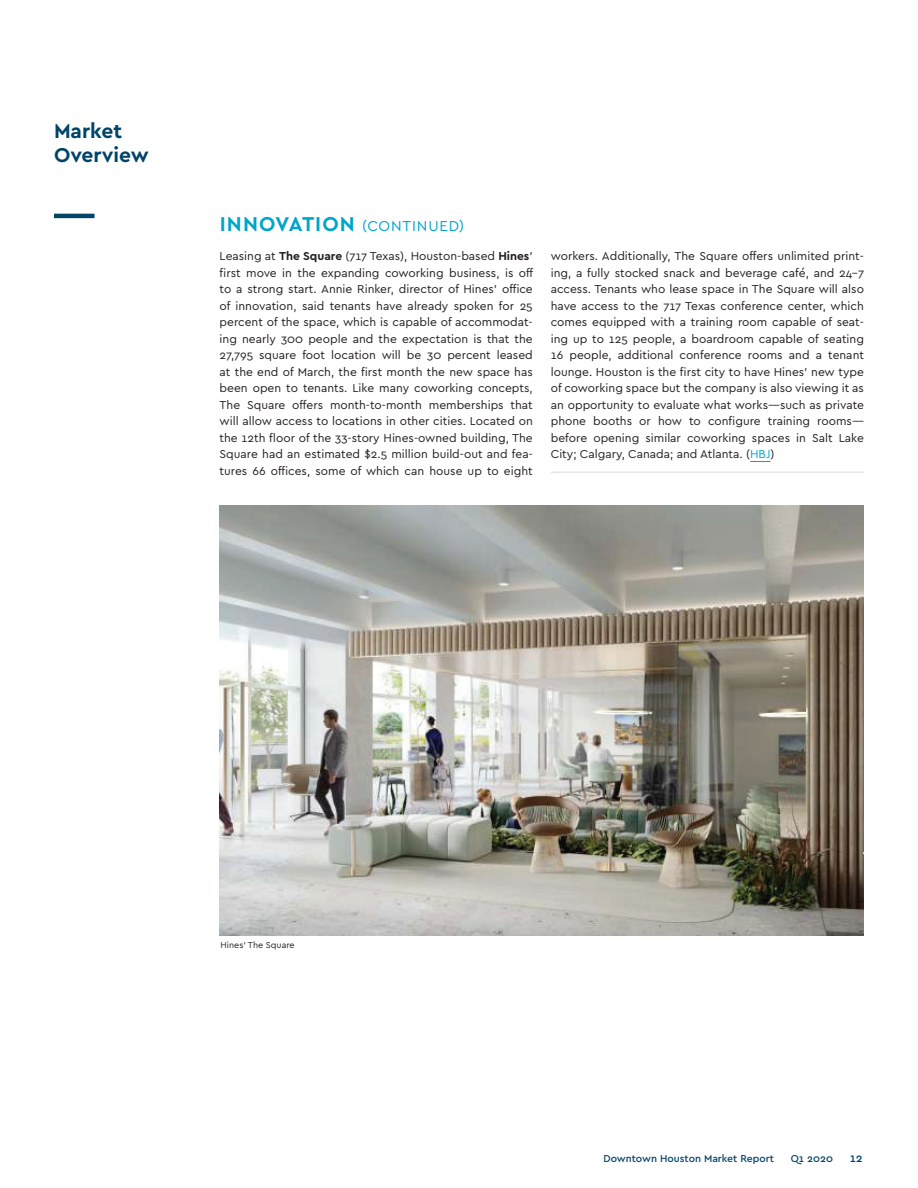
<style>
.page{position:relative;width:918px;height:1188px;background:#fff}
.page>*{position:absolute;margin:0;border:0;box-sizing:border-box;transform-origin:0 0}
.t1{font:700 21px/24px "Cera";color:#00446a}
.t2{font:700 21px "Cera";color:#00a5ca}
.t3{font:15px "Cera";letter-spacing:.055em;color:#00a5ca}
.t4{font:12px/16.5px "Cera";color:#231f20;text-align:justify}
.t5{font:500 12px "Cera";color:#00446a}
.t6{font:500 10.5px "Cera";color:#00446a}
.t7{font:9px "Cera";color:#231f20}
.s1{font-weight:700}
.s2{color:#00a5ca}
</style>
<div class="page">
<hr style="left:54px;top:214px;width:40px;height:4px;background:#00446a">
<hr style="left:551px;top:472px;width:313px;height:1px;background:#d1deea">
<svg style="left:750px;top:461px;width:20px;height:1px"></svg>
<img style="left:220px;top:506px;width:644px;height:429px">
<h1 class="t1" style="left:54px;top:118px;width:96px">Market<br>Overview</h1>
<h1 class="t2" style="left:220px;top:210px;width:15px">inno</h1>
<h1 class="t2" style="left:276px;top:210px;width:53px">vation</h1>
<p class="t3" style="left:362px;top:216px;width:104px">(continued)</p>
<p class="t4" style="left:220px;top:248px;width:315px">Leasing at <span class="s1">The Square</span> (717 Texas), Houston-based <span class="s1">Hines</span>’ first move in the expanding coworking business, is off to a strong start. Annie Rinker, director of Hines’ office of innovation, said tenants have already spoken for 25 percent of the space, which is capable of accommodat&shy;ing nearly 300 people and the expectation is that the 27,795 square foot location will be 30 percent leased at the end of March, the first month the new space has been open to tenants. Like many coworking concepts, The Square offers month-to-month memberships that will allow access to locations in other cities. Located on the 12th floor of the 33-story Hines-owned building, The Square had an estimated $2.5 million build-out and fea&shy;tures 66 offices, some of which can house up to eight</p>
<p class="t4" style="left:551px;top:248px;width:315px">workers. Additionally, The Square offers unlimited print&shy;ing, a fully stocked snack and beverage café, and 24-7 access. Tenants who lease space in The Square will also have access to the 717 Texas conference center, which comes equipped with a training room capable of seat&shy;ing up to 125 people, a boardroom capable of seating 16 people, additional conference rooms and a tenant lounge. Houston is the first city to have Hines’ new type of coworking space but the company is also viewing it as an opportunity to evaluate what works—such as private phone booths or how to configure training rooms— before opening similar coworking spaces in Salt Lake City; Calgary, Canada; and Atlanta. (<span class="s2">HBJ</span>)</p>
<p class="t7" style="left:221px;top:939px;width:76px">Hines’ The Square</p>
<p class="t6" style="left:603px;top:1151px;width:172px">Downtown Houston Market Report</p>
<p class="t6" style="left:791px;top:1151px;width:44px">Q1 2020</p>
<p class="t5" style="left:850px;top:1150px;width:14px">12</p>
</div>
